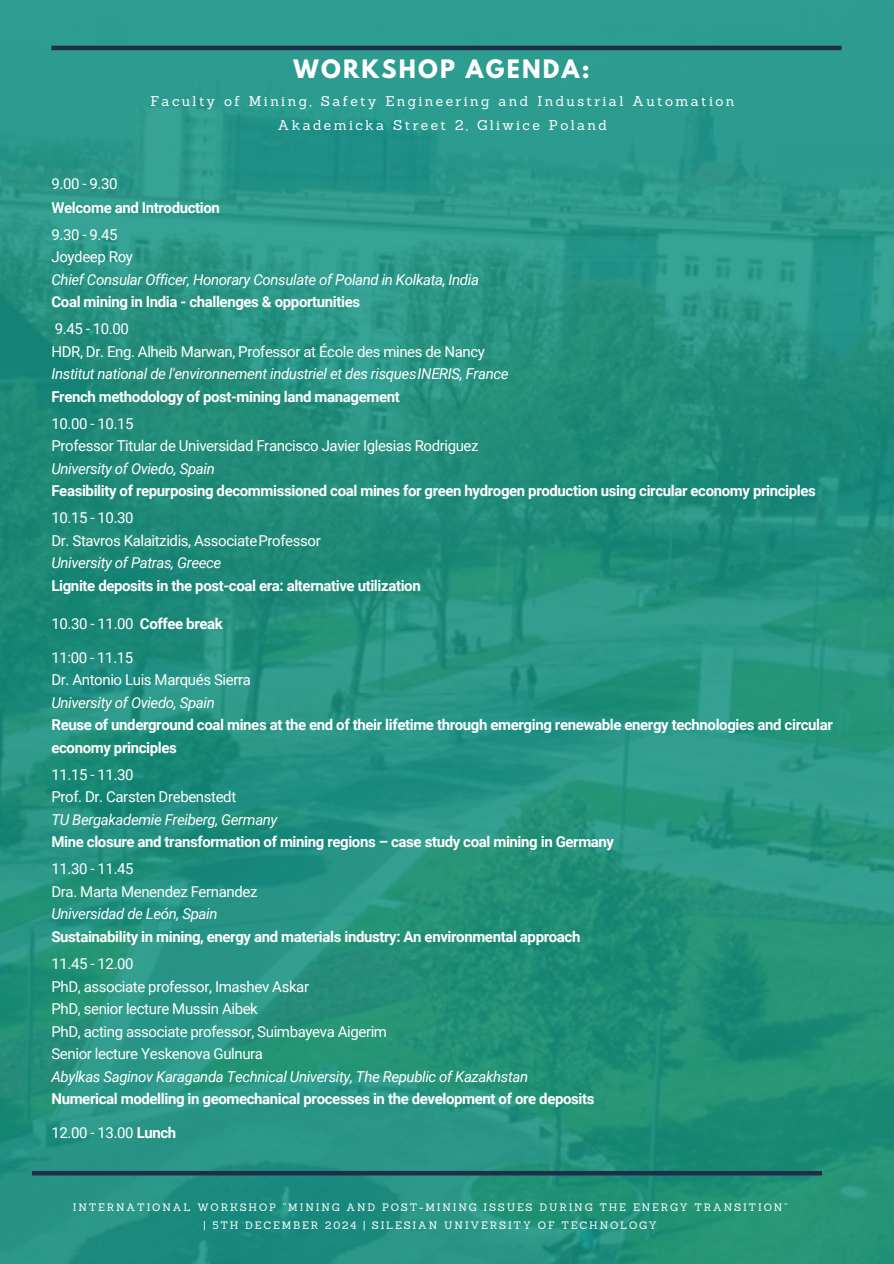
<style>
.page{position:relative;width:894px;height:1264px;background:#fff}
.page>*{position:absolute;margin:0;border:0;box-sizing:border-box;transform-origin:0 0}
.t1{font:700 22.5px "League Spartan";letter-spacing:.1em;color:#fff}
.t2{font:700 15px/22.5px "Roboto";letter-spacing:-.025em;color:#fff}
.t3{font:15px/22.5px "Roboto";letter-spacing:-.025em;color:#fff}
.t4{font:italic 15px/22.5px "Roboto";letter-spacing:-.025em;color:#fff}
.t5{font:13.8px/23.7px "Sanchez";letter-spacing:.17em;color:#fff;text-align:center}
.t6{font:10.5px "Sanchez";letter-spacing:.17em;color:#fff}
.s1{font-weight:400}
.s2{font-style:normal}
.s3{font-weight:700;font-style:normal}
.s4{font-weight:400;font-style:italic}
.s5{font-weight:700}
.s6{font-style:italic}
</style>
<div class="page">
<img style="left:0;top:0;width:893px;height:1263px">
<hr style="left:51px;top:46px;width:790px;height:4px;background:#1f2f49">
<div style="left:32px;top:1170px;width:789px;height:5px;background:#1f2f49"></div>
<h1 class="t1" style="left:293px;top:58px;width:297px">WORKSHOP AGENDA:</h1>
<h2 class="t5" style="left:150px;top:89px;width:585px">Faculty of Mining, Safety Engineering and Industrial Automation<br>Akademicka Street 2, Gliwice Poland</h2>
<h2 class="t2" style="left:51px;top:173px;width:170px;line-height:23.2px"><span class="s1">9.00 - 9.30<br></span>Welcome and Introduction</h2>
<h2 class="t4" style="left:51px;top:223px;width:429px"><span class="s2">9.30 - 9.45<br>Joydeep Roy<br></span>Chief Consular Officer, Honorary Consulate of Poland in Kolkata, India <span class="s3">Coal mining in India - challenges &amp; opportunities</span></h2>
<h2 class="t4" style="left:51px;top:318px;width:458px"><span class="s2">9.45 - 10.00<br>HDR, Dr. Eng. Alheib Marwan, Professor at École des mines de Nancy </span>Institut national de l'environnement industriel et des risquesINERIS, France <span class="s3">French methodology of post-mining land management</span></h2>
<h2 class="t2" style="left:51px;top:412px;width:765px"><span class="s1">10.00 - 10.15<br>Professor Titular de Universidad Francisco Javier Iglesias Rodriguez<br></span><span class="s4">University of Oviedo, Spain<br></span>Feasibility of repurposing decommissioned coal mines for green hydrogen production using circular economy principles</h2>
<h2 class="t2" style="left:51px;top:507px;width:371px"><span class="s1">10.15 - 10.30<br>Dr. Stavros Kalaitzidis, AssociateProfessor<br></span><span class="s4">University of Patras, Greece<br></span>Lignite deposits in the post‐coal era: alternative utilization</h2>
<h2 class="t3" style="left:51px;top:612px;width:173px">10.30 - 11.00 <span class="s5">Coffee break</span></h2>
<h2 class="t2" style="left:51px;top:646px;width:782px"><span class="s1">11:00 - 11.15<br>Dr. Antonio Luis Marqués Sierra<br></span><span class="s4">University of Oviedo, Spain<br></span>Reuse of underground coal mines at the end of their lifetime through emerging renewable energy technologies and circular economy principles</h2>
<h2 class="t2" style="left:51px;top:763px;width:564px"><span class="s1">11.15 - 11.30<br>Prof. Dr. Carsten Drebenstedt<br></span><span class="s4">TU Bergakademie Freiberg, Germany<br></span>Mine closure and transformation of mining regions – case study coal mining in Germany</h2>
<h2 class="t2" style="left:51px;top:858px;width:530px"><span class="s1">11.30 - 11.45<br>Dra. Marta Menendez Fernandez<br></span><span class="s4">Universidad de León, Spain<br></span>Sustainability in mining, energy and materials industry: An environmental approach</h2>
<p class="t3" style="left:51px;top:952px;width:544px">11.45 - 12.00<br>PhD, associate professor, Imashev Askar<br>PhD, senior lecture Mussin Aibek<br>PhD, acting associate professor, Suimbayeva Aigerim<br>Senior lecture Yeskenova Gulnura<br><span class="s6">Abylkas Saginov Karaganda Technical University, The Republic of Kazakhstan </span><span class="s5">Numerical modelling in geomechanical processes in the development of ore deposits</span></p>
<p class="t3" style="left:51px;top:1121px;width:126px">12.00 - 13.00 <span class="s5">Lunch</span></p>
<h2 class="t6" style="left:73px;top:1200px;width:716px">INTERNATIONAL WORKSHOP “MINING AND POST-MINING ISSUES DURING THE ENERGY TRANSITION”</h2>
<h2 class="t6" style="left:204px;top:1218px;width:454px">| 5TH DECEMBER 2024 | SILESIAN UNIVERSITY OF TECHNOLOGY</h2>
</div>
